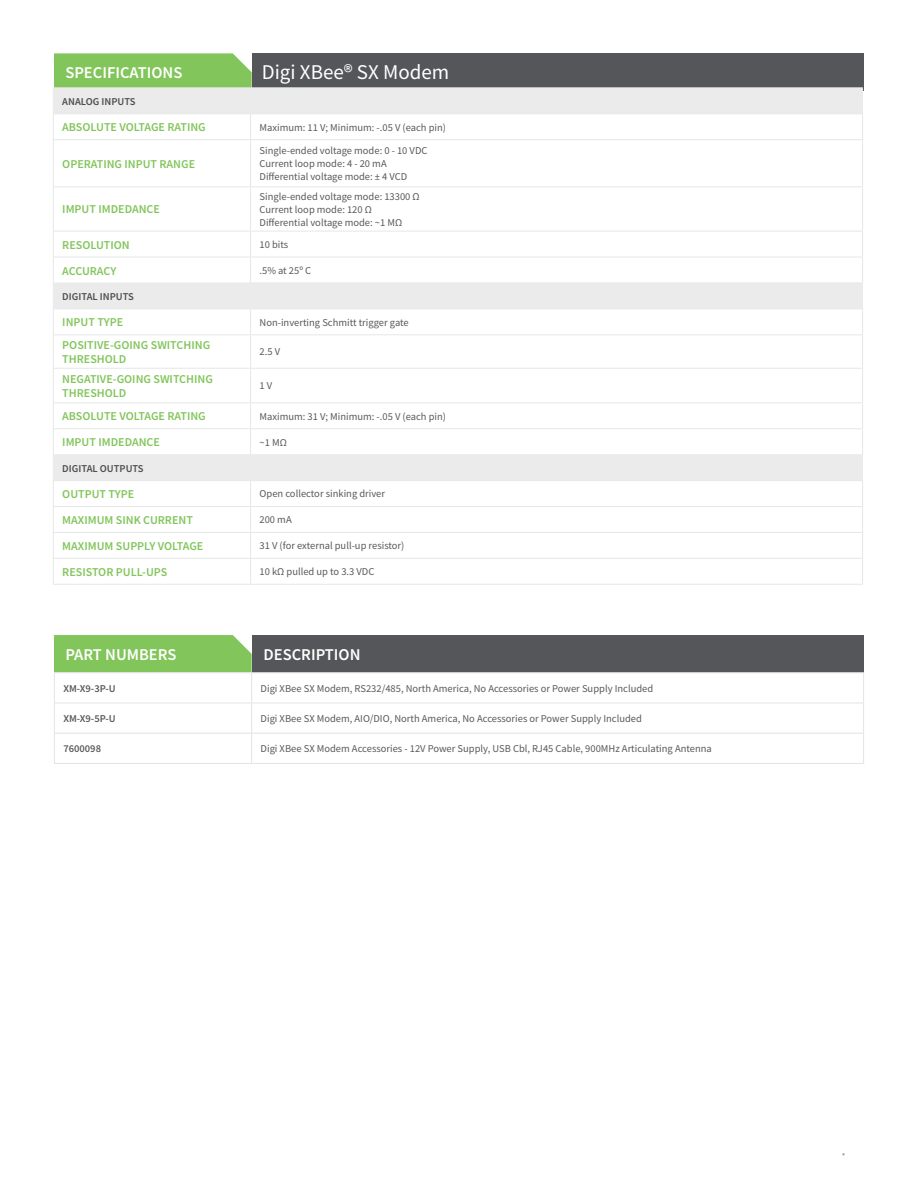
<style>
.page{position:relative;width:918px;height:1188px;background:#fff}
.page>*{position:absolute;margin:0;border:0;box-sizing:border-box;transform-origin:0 0}
.t1{font:21px "Source Sans Pro";color:#fff}
.t2{font:600 16.5px "Source Sans Pro";color:#fff}
.Table_-_Left_Column{font:600 12px/13.5px "Source Sans Pro";color:#82c55b}
.Table_-_Body_Copy{font:10.5px "Source Sans Pro";color:#58595b}
.Table_-_Header{font:600 10.5px "Source Sans Pro";color:#4d4d4f}
.Table_-_Body_Copy-2{font:600 10.5px "Source Sans Pro";color:#58595b}
</style>
<div class="page">
<div style="left:54px;top:635px;width:198px;height:37px;background:#82c55b"></div>
<div style="left:252px;top:635px;width:612px;height:38px;background:#55565a"></div>
<svg style="left:55px;top:702px;width:808px;height:31px"></svg>
<hr style="left:54px;top:672px;width:198px;height:1px;background:#e2e3e4">
<hr style="left:54px;top:673px;width:1px;height:30px;background:#e2e3e4">
<hr style="left:252px;top:672px;width:612px;height:1px;background:#e2e3e4">
<hr style="left:251px;top:673px;width:1px;height:30px;background:#e2e3e4">
<hr style="left:863px;top:673px;width:1px;height:30px;background:#e2e3e4">
<hr style="left:54px;top:703px;width:198px;height:1px;background:#e2e3e4">
<hr style="left:54px;top:703px;width:1px;height:30px;background:#e2e3e4">
<hr style="left:252px;top:703px;width:612px;height:1px;background:#e2e3e4">
<hr style="left:251px;top:703px;width:1px;height:30px;background:#e2e3e4">
<hr style="left:863px;top:703px;width:1px;height:30px;background:#e2e3e4">
<hr style="left:54px;top:733px;width:198px;height:1px;background:#e2e3e4">
<svg style="left:54px;top:734px;width:1px;height:29px"></svg>
<hr style="left:252px;top:733px;width:612px;height:1px;background:#e2e3e4">
<svg style="left:251px;top:734px;width:1px;height:29px"></svg>
<svg style="left:863px;top:734px;width:1px;height:29px"></svg>
<hr style="left:54px;top:763px;width:198px;height:1px;background:#e2e3e4">
<hr style="left:252px;top:763px;width:612px;height:1px;background:#e2e3e4">
<div style="left:252px;top:53px;width:612px;height:38px;background:#55565a"></div>
<div style="left:252px;top:88px;width:610px;height:25px;background:#ebebeb"></div>
<svg style="left:54px;top:230px;width:808px;height:250px"></svg>
<hr style="left:53px;top:139px;width:198px;height:1px;background:#e6e7e8">
<hr style="left:251px;top:139px;width:612px;height:1px;background:#e6e7e8">
<hr style="left:53px;top:186px;width:198px;height:1px;background:#e6e7e8">
<hr style="left:251px;top:186px;width:612px;height:1px;background:#e6e7e8">
<hr style="left:53px;top:231px;width:198px;height:1px;background:#e6e7e8">
<hr style="left:251px;top:231px;width:612px;height:1px;background:#e6e7e8">
<hr style="left:53px;top:257px;width:198px;height:1px;background:#e6e7e8">
<hr style="left:251px;top:257px;width:612px;height:1px;background:#e6e7e8">
<hr style="left:53px;top:334px;width:198px;height:1px;background:#e6e7e8">
<hr style="left:251px;top:334px;width:612px;height:1px;background:#e6e7e8">
<hr style="left:53px;top:368px;width:198px;height:1px;background:#e6e7e8">
<hr style="left:251px;top:368px;width:612px;height:1px;background:#e6e7e8">
<hr style="left:53px;top:402px;width:198px;height:1px;background:#e6e7e8">
<hr style="left:251px;top:402px;width:612px;height:1px;background:#e6e7e8">
<hr style="left:53px;top:428px;width:198px;height:1px;background:#e6e7e8">
<hr style="left:251px;top:428px;width:612px;height:1px;background:#e6e7e8">
<hr style="left:53px;top:506px;width:198px;height:1px;background:#e6e7e8">
<hr style="left:251px;top:506px;width:612px;height:1px;background:#e6e7e8">
<hr style="left:53px;top:532px;width:198px;height:1px;background:#e6e7e8">
<hr style="left:251px;top:532px;width:612px;height:1px;background:#e6e7e8">
<hr style="left:53px;top:558px;width:198px;height:1px;background:#e6e7e8">
<hr style="left:251px;top:558px;width:612px;height:1px;background:#e6e7e8">
<hr style="left:53px;top:584px;width:198px;height:1px;background:#e6e7e8">
<hr style="left:251px;top:584px;width:612px;height:1px;background:#e6e7e8">
<hr style="left:251px;top:87px;width:612px;height:1px;background:#ebebeb">
<hr style="left:53px;top:140px;width:1px;height:46px;background:#e6e7e8">
<hr style="left:53px;top:187px;width:1px;height:44px;background:#e6e7e8">
<hr style="left:53px;top:283px;width:197px;height:1px;background:#ebebeb">
<hr style="left:53px;top:454px;width:198px;height:1px;background:#ebebeb">
<hr style="left:251px;top:454px;width:612px;height:1px;background:#ebebeb">
<hr style="left:250px;top:283px;width:613px;height:1px;background:#e6e7e8">
<hr style="left:251px;top:309px;width:612px;height:1px;background:#e6e7e8">
<hr style="left:251px;top:480px;width:612px;height:1px;background:#e6e7e8">
<hr style="left:53px;top:309px;width:198px;height:1px;background:#e6e7e8">
<svg style="left:53px;top:232px;width:1px;height:102px"></svg>
<hr style="left:53px;top:335px;width:1px;height:33px;background:#e6e7e8">
<hr style="left:53px;top:369px;width:1px;height:33px;background:#e6e7e8">
<hr style="left:53px;top:480px;width:198px;height:1px;background:#e6e7e8">
<svg style="left:53px;top:403px;width:1px;height:181px"></svg>
<hr style="left:251px;top:113px;width:612px;height:1px;background:#e6e7e8">
<svg style="left:53px;top:53px;width:199px;height:86px"></svg>
<svg style="left:862px;top:88px;width:1px;height:51px"></svg>
<hr style="left:250px;top:140px;width:1px;height:46px;background:#e6e7e8">
<hr style="left:862px;top:140px;width:1px;height:46px;background:#e6e7e8">
<hr style="left:250px;top:187px;width:1px;height:44px;background:#e6e7e8">
<hr style="left:862px;top:187px;width:1px;height:44px;background:#e6e7e8">
<svg style="left:250px;top:232px;width:1px;height:51px"></svg>
<svg style="left:250px;top:310px;width:1px;height:24px"></svg>
<hr style="left:250px;top:335px;width:1px;height:33px;background:#e6e7e8">
<hr style="left:862px;top:335px;width:1px;height:33px;background:#e6e7e8">
<hr style="left:250px;top:369px;width:1px;height:33px;background:#e6e7e8">
<hr style="left:862px;top:369px;width:1px;height:33px;background:#e6e7e8">
<svg style="left:250px;top:403px;width:1px;height:51px"></svg>
<svg style="left:250px;top:481px;width:1px;height:103px"></svg>
<svg style="left:862px;top:232px;width:1px;height:102px"></svg>
<svg style="left:862px;top:403px;width:1px;height:181px"></svg>
<p class="t1" style="left:262px;top:59px;width:189px">Digi XBee® SX Modem</p>
<p class="t2" style="left:65px;top:62px;width:118px">SPECIFICATIONS</p>
<p class="Table_-_Header" style="left:62px;top:94px;width:75px">ANALOG INPUTS</p>
<p class="Table_-_Left_Column" style="left:62px;top:120px;width:145px">ABSOLUTE VOLTAGE RATING</p>
<p class="Table_-_Body_Copy" style="left:260px;top:121px;width:188px">Maximum: 11 V; Minimum: -.05 V (each pin)</p>
<p class="Table_-_Left_Column" style="left:62px;top:157px;width:134px">OPERATING INPUT RANGE</p>
<p class="Table_-_Body_Copy" style="left:260px;top:144px;width:169px">Single-ended voltage mode: 0 - 10 VDC</p>
<p class="Table_-_Body_Copy" style="left:260px;top:157px;width:129px">Current loop mode: 4 - 20 mA</p>
<p class="Table_-_Body_Copy" style="left:260px;top:170px;width:149px">Differential voltage mode: ± 4 VCD</p>
<p class="Table_-_Left_Column" style="left:62px;top:203px;width:99px">IMPUT IMDEDANCE</p>
<p class="Table_-_Body_Copy" style="left:260px;top:190px;width:162px">Single-ended voltage mode: 13300 Ω</p>
<p class="Table_-_Body_Copy" style="left:260px;top:203px;width:114px">Current loop mode: 120 Ω</p>
<p class="Table_-_Body_Copy" style="left:260px;top:215px;width:144px">Differential voltage mode: ~1 MΩ</p>
<p class="Table_-_Left_Column" style="left:62px;top:238px;width:69px">RESOLUTION</p>
<p class="Table_-_Body_Copy" style="left:260px;top:238px;width:30px">10 bits</p>
<p class="Table_-_Left_Column" style="left:62px;top:264px;width:56px">ACCURACY</p>
<p class="Table_-_Body_Copy" style="left:260px;top:264px;width:53px">.5% at 25º C</p>
<p class="Table_-_Header" style="left:62px;top:289px;width:73px">DIGITAL INPUTS</p>
<p class="Table_-_Left_Column" style="left:62px;top:315px;width:62px">INPUT TYPE</p>
<p class="Table_-_Body_Copy" style="left:260px;top:316px;width:151px">Non-inverting Schmitt trigger gate</p>
<p class="Table_-_Left_Column" style="left:62px;top:338px;width:149px">POSITIVE-GOING SWITCHING<br>THRESHOLD</p>
<p class="Table_-_Body_Copy" style="left:260px;top:345px;width:22px">2.5 V</p>
<p class="Table_-_Left_Column" style="left:62px;top:372px;width:152px">NEGATIVE-GOING SWITCHING<br>THRESHOLD</p>
<p class="Table_-_Body_Copy" style="left:260px;top:379px;width:14px">1 V</p>
<p class="Table_-_Left_Column" style="left:62px;top:409px;width:145px">ABSOLUTE VOLTAGE RATING</p>
<p class="Table_-_Body_Copy" style="left:260px;top:410px;width:188px">Maximum: 31 V; Minimum: -.05 V (each pin)</p>
<p class="Table_-_Left_Column" style="left:62px;top:435px;width:99px">IMPUT IMDEDANCE</p>
<p class="Table_-_Body_Copy" style="left:260px;top:435px;width:29px">~1 MΩ</p>
<p class="Table_-_Header" style="left:62px;top:461px;width:83px">DIGITAL OUTPUTS</p>
<p class="Table_-_Left_Column" style="left:62px;top:487px;width:74px">OUTPUT TYPE</p>
<p class="Table_-_Body_Copy" style="left:260px;top:487px;width:127px">Open collector sinking driver</p>
<p class="Table_-_Left_Column" style="left:62px;top:513px;width:132px">MAXIMUM SINK CURRENT</p>
<p class="Table_-_Body_Copy" style="left:260px;top:513px;width:34px">200 mA</p>
<p class="Table_-_Left_Column" style="left:62px;top:539px;width:143px">MAXIMUM SUPPLY VOLTAGE</p>
<p class="Table_-_Body_Copy" style="left:260px;top:539px;width:146px">31 V (for external pull-up resistor)</p>
<p class="Table_-_Left_Column" style="left:62px;top:565px;width:107px">RESISTOR PULL-UPS</p>
<p class="Table_-_Body_Copy" style="left:260px;top:565px;width:116px">10 kΩ pulled up to 3.3 VDC</p>
<p class="t2" style="left:65px;top:643px;width:112px">PART NUMBERS</p>
<p class="t2" style="left:264px;top:643px;width:99px">DESCRIPTION</p>
<p class="Table_-_Body_Copy-2" style="left:63px;top:681px;width:54px">XM-X9-3P-U</p>
<p class="Table_-_Body_Copy" style="left:261px;top:682px;width:394px">Digi XBee SX Modem, RS232/485, North America, No Accessories or Power Supply Included</p>
<p class="Table_-_Body_Copy-2" style="left:63px;top:712px;width:54px">XM-X9-5P-U</p>
<p class="Table_-_Body_Copy" style="left:261px;top:712px;width:383px">Digi XBee SX Modem, AIO/DIO, North America, No Accessories or Power Supply Included</p>
<p class="Table_-_Body_Copy-2" style="left:63px;top:742px;width:39px">7600098</p>
<p class="Table_-_Body_Copy" style="left:261px;top:742px;width:453px">Digi XBee SX Modem Accessories - 12V Power Supply, USB Cbl, RJ45 Cable, 900MHz Articulating Antenna</p>
</div>
